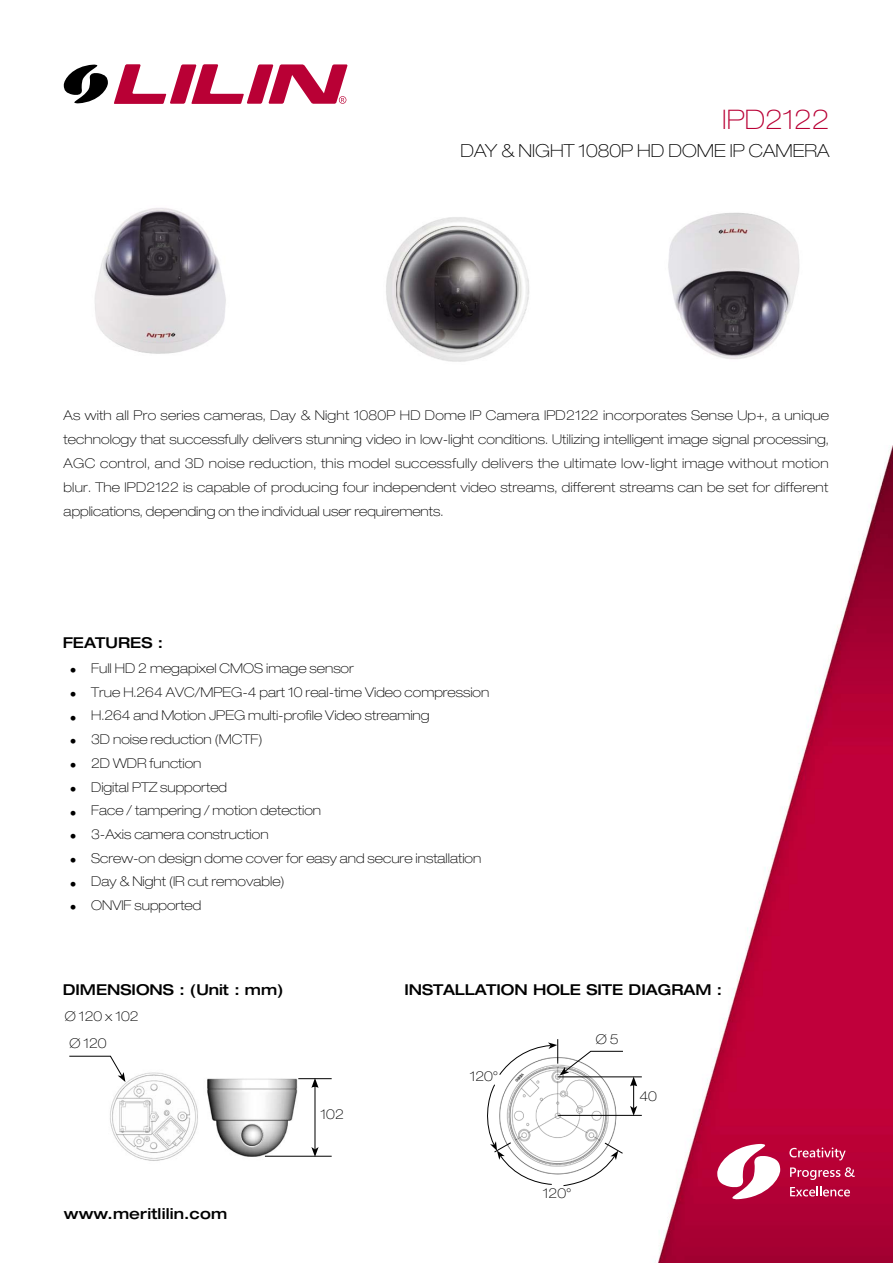
<style>
.page{position:relative;width:893px;height:1263px;background:#fff}
.page>*{position:absolute;margin:0;border:0;box-sizing:border-box;transform-origin:0 0}
.t1{font:100 expanded 27px "Helvetica Neue LT Std";color:#b90035}
.t2{font:100 expanded 18px "Helvetica Neue LT Std";color:#000}
.t3{font:500 expanded 15px "Helvetica Neue LT Std";color:#000}
.t4{font:100 expanded 13.5px/24px "Helvetica Neue LT Std";color:#000;text-align:justify}
</style>
<div class="page">
<svg style="left:64px;top:64px;width:44px;height:39px"></svg>
<svg style="left:114px;top:64px;width:234px;height:40px"></svg>
<img style="left:637px;top:446px;width:256px;height:817px">
<svg style="left:717px;top:1144px;width:63px;height:55px"></svg>
<svg style="left:789px;top:1147px;width:57px;height:13px"></svg>
<svg style="left:790px;top:1167px;width:65px;height:13px"></svg>
<svg style="left:790px;top:1186px;width:60px;height:10px"></svg>
<img style="left:110px;top:1072px;width:192px;height:89px">
<hr style="left:265px;top:1156px;width:67px;height:1px;background:#000">
<hr style="left:298px;top:1078px;width:34px;height:1px;background:#000">
<hr style="left:314px;top:1085px;width:1px;height:64px;background:#000">
<svg style="left:311px;top:1147px;width:8px;height:10px"></svg>
<svg style="left:311px;top:1078px;width:8px;height:10px"></svg>
<svg style="left:69px;top:1055px;width:56px;height:27px"></svg>
<img style="left:95px;top:208px;width:131px;height:146px">
<img style="left:386px;top:217px;width:143px;height:145px">
<img style="left:668px;top:212px;width:131px;height:147px">
<img style="left:508px;top:1075px;width:122px;height:112px">
<hr style="left:558px;top:1115px;width:84px;height:1px;background:#000">
<hr style="left:558px;top:1076px;width:84px;height:1px;background:#000">
<svg style="left:630px;top:1076px;width:7px;height:40px"></svg>
<svg style="left:499px;top:1039px;width:124px;height:36px"></svg>
<svg style="left:563px;top:1142px;width:61px;height:44px"></svg>
<svg style="left:487px;top:1084px;width:65px;height:101px"></svg>
<h1 class="t1" style="left:722px;top:103px;width:108px">IPD2122</h1>
<h2 class="t2" style="left:460px;top:140px;width:84px">Day &amp; Night</h2>
<h2 class="t2" style="left:578px;top:140px;width:252px">1080P HD DOME IP CAMERA</h2>
<p class="t4" style="left:64px;top:403px;width:767px">As with all Pro series cameras, Day &amp; Night 1080P HD Dome IP Camera IPD2122 incorporates Sense Up+, a unique technology that successfully delivers stunning video in low-light conditions. Utilizing intelligent image signal processing, AGC control, and 3D noise reduction, this model successfully delivers the ultimate low-light image without motion blur. The IPD2122 is capable of producing four independent video streams, different streams can be set for different applications, depending on the individual user requirements.</p>
<p class="t3" style="left:63px;top:633px;width:102px">FEATURES :</p>
<p class="t4" style="left:70px;top:656px;width:285px">• Full HD 2 megapixel CMOS image sensor</p>
<p class="t4" style="left:70px;top:680px;width:421px">• True H.264 AVC/MPEG-4 part 10 real-time Video compression</p>
<p class="t4" style="left:70px;top:703px;width:361px">• H.264 and Motion JPEG multi-profile Video streaming</p>
<p class="t4" style="left:70px;top:727px;width:194px">• 3D noise reduction (MCTF)</p>
<p class="t4" style="left:70px;top:751px;width:133px">• 2D WDR function</p>
<p class="t4" style="left:70px;top:775px;width:159px">• Digital PTZ supported</p>
<p class="t4" style="left:70px;top:798px;width:253px">• Face / tampering / motion detection</p>
<p class="t4" style="left:70px;top:822px;width:200px">• 3-Axis camera construction</p>
<p class="t4" style="left:70px;top:846px;width:413px">• Screw-on design dome cover for easy and secure installation</p>
<p class="t4" style="left:70px;top:869px;width:216px">• Day &amp; Night (IR cut removable)</p>
<p class="t4" style="left:70px;top:893px;width:133px">• ONVIF supported</p>
<p class="t3" style="left:63px;top:980px;width:222px">DIMENSIONS : (Unit : mm)</p>
<p class="t3" style="left:404px;top:980px;width:319px">INSTALLATION HOLE SITE DIAGRAM :</p>
<p class="t4" style="left:65px;top:1004px;width:75px">Ø 120 x 102</p>
<p class="t4" style="left:69px;top:1031px;width:39px">Ø 120</p>
<p class="t3" style="left:64px;top:1204px;width:165px">www.meritlilin.com</p>
<p class="t4" style="left:320px;top:1102px;width:25px">102</p>
<p class="t4" style="left:470px;top:1064px;width:30px">120°</p>
<p class="t4" style="left:596px;top:1027px;width:24px">Ø 5</p>
<p class="t4" style="left:639px;top:1083px;width:19px">40</p>
<p class="t4" style="left:543px;top:1181px;width:30px">120°</p>
</div>
